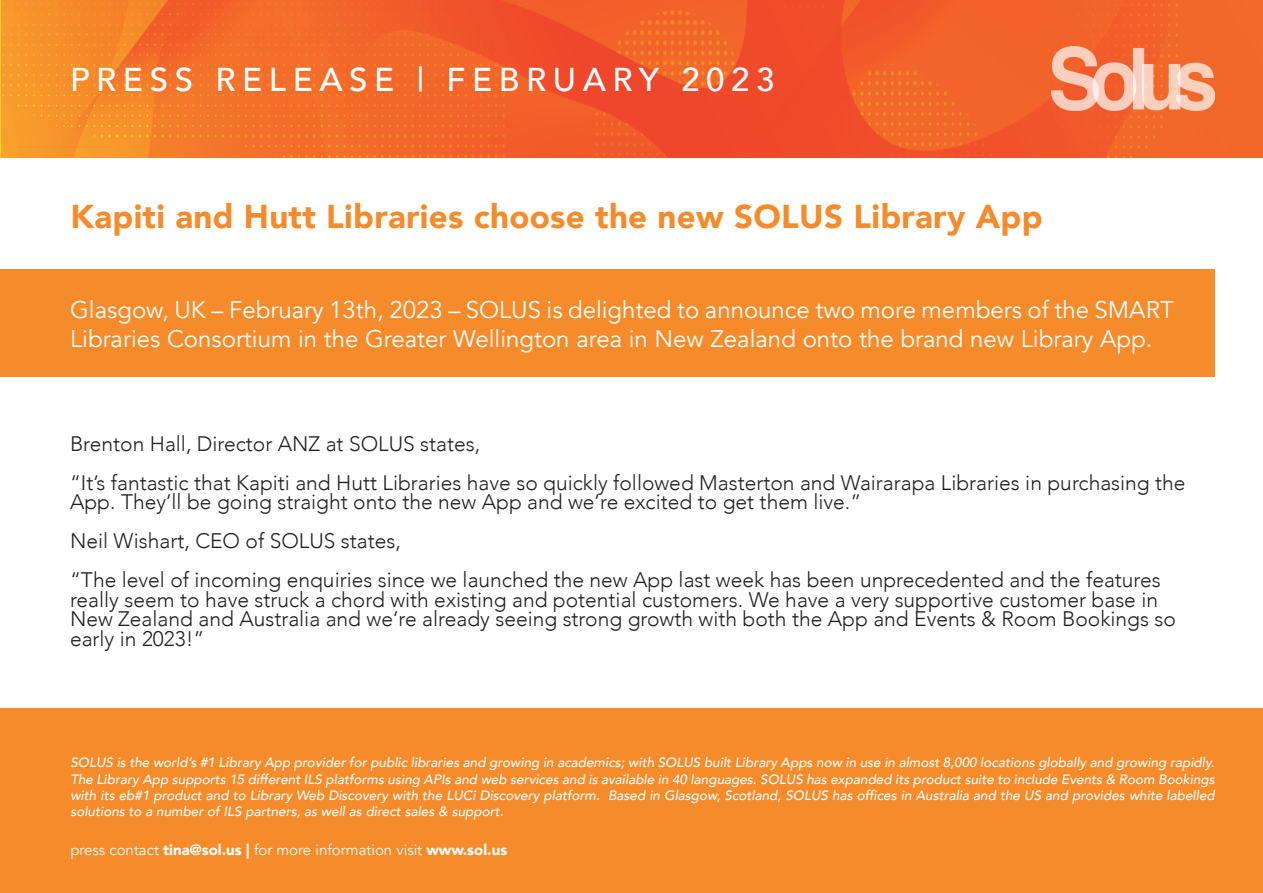
<style>
.page{position:relative;width:1263px;height:893px;background:#fff}
.page>*{position:absolute;margin:0;border:0;box-sizing:border-box;transform-origin:0 0}
.t1{font:900 33px "Avenir";letter-spacing:.01em;color:#f68b2b}
.t2{font:500 33px "Avenir";letter-spacing:.2em;color:#fff}
.t3{font:24px/28.8px "Avenir";color:#fff}
.t4{font:300 21px/39px "Avenir";color:#231f20}
.t5{font:15px "Avenir";color:#fff}
.t6{font:italic 500 13.5px/16.2px "Avenir";color:#fff;text-align:justify}
.s1{font-weight:900}
</style>
<div class="page">
<img style="left:0;top:0;width:1263px;height:158px">
<img style="left:1052px;top:47px;width:163px;height:63px">
<div style="left:0;top:269px;width:1215px;height:108px;background:#f68b2b"></div>
<div style="left:0;top:709px;width:1263px;height:184px;background:#f68b2b"></div>
<h1 class="t2" style="left:70px;top:51px;width:706px">PRESS RELEASE | FEBRUARY 2023</h1>
<h1 class="t1" style="left:70px;top:188px;width:974px">Kapiti and Hutt Libraries choose the new SOLUS Library App</h1>
<p class="t3" style="left:70px;top:296px;width:1105px">Glasgow, UK – February 13th, 2023 – SOLUS is delighted to announce two more members of the SMART<br>Libraries Consortium in the Greater Wellington area in New Zealand onto the brand new Library App.</p>
<p class="t4" style="left:70px;top:424px;width:1117px">Brenton Hall, Director ANZ at SOLUS states,<br>“It’s fantastic that Kapiti and Hutt Libraries have so quickly followed Masterton and Wairarapa Libraries in purchasing the</p>
<p class="t4" style="left:70px;top:483px;width:1092px">App. They’ll be going straight onto the new App and we’re excited to get them live.”<br>Neil Wishart, CEO of SOLUS states,<br>“The level of incoming enquiries since we launched the new App last week has been unprecedented and the features</p>
<p class="t4" style="left:70px;top:590px;width:1107px;line-height:19.5px">really seem to have struck a chord with existing and potential customers. We have a very supportive customer base in<br>New Zealand and Australia and we’re already seeing strong growth with both the App and Events &amp; Room Bookings so early in 2023!”</p>
<p class="t6" style="left:70px;top:755px;width:1146px">SOLUS is the world’s #1 Library App provider for public libraries and growing in academics; with SOLUS built Library Apps now in use in almost 8,000 locations globally and growing rapidly.<br>The Library App supports 15 different ILS platforms using APIs and web services and is available in 40 languages. SOLUS has expanded its product suite to include Events &amp; Room Bookings with its eb#1 product and to Library Web Discovery with the LUCi Discovery platform. Based in Glasgow, Scotland, SOLUS has offices in Australia and the US and provides white labelled solutions to a number of ILS partners, as well as direct sales &amp; support.</p>
<p class="t5" style="left:70px;top:840px;width:438px">press contact <span class="s1">tina@sol.us |</span> for more information visit <span class="s1">www.sol.us</span></p>
</div>
